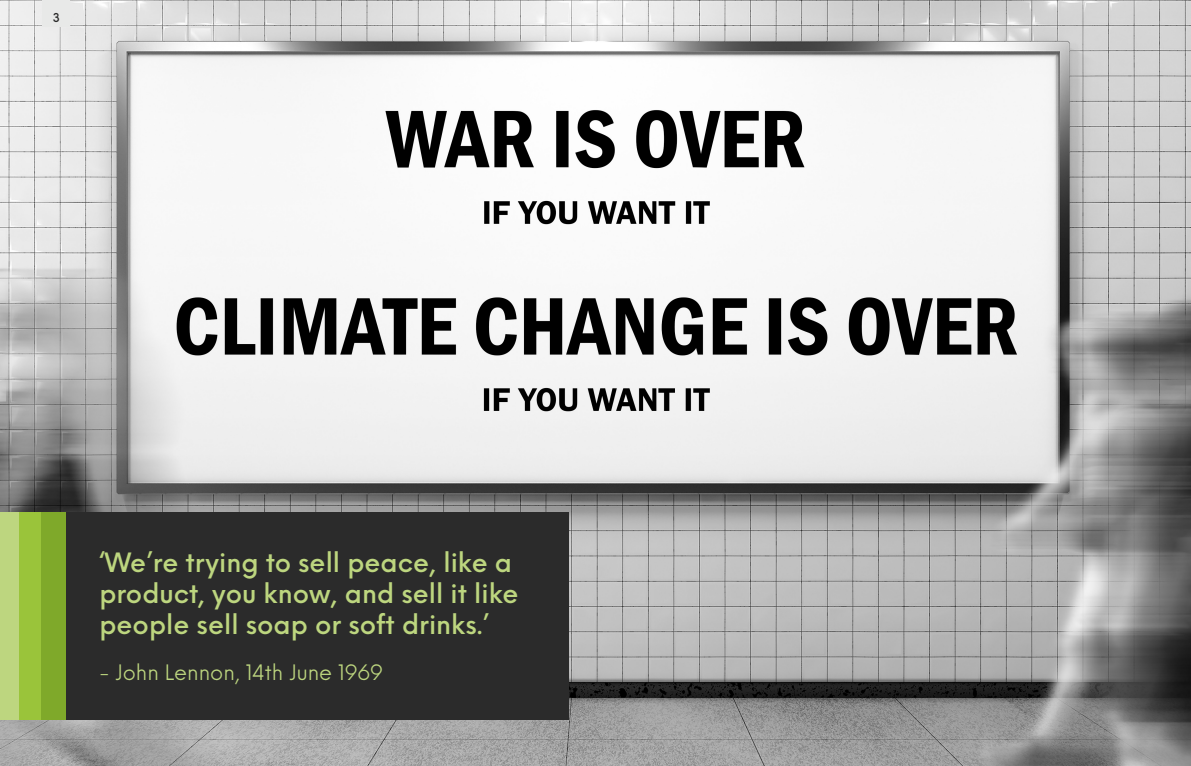
<style>
.page{position:relative;width:1191px;height:766px;background:#fff}
.page>*{position:absolute;margin:0;border:0;box-sizing:border-box;transform-origin:0 0}
.t1{font:500 26px/31.2px "Neue Einstellung";color:#bdd67f}
.t2{font:20.8px "Neue Einstellung";color:#bdd67f}
.t3{font:500 12px "Neue Einstellung";color:#2b2b2b}
</style>
<div class="page">
<img style="left:0;top:0;width:1191px;height:765px">
<div style="left:66px;top:512px;width:502px;height:208px;background:#2b2b2b"></div>
<div style="left:40px;top:512px;width:26px;height:208px;background:#7fa92a"></div>
<div style="left:16px;top:512px;width:25px;height:208px;background:#9ac43a"></div>
<div style="left:0;top:512px;width:19px;height:208px;background:#bdd67f"></div>
<div style="left:43px;top:0;width:27px;height:27px;background:#e8e9e8"></div>
<p class="t3" style="left:53px;top:9px;width:9px">3</p>
<p class="t1" style="left:99px;top:546px;width:421px">‘We’re trying to sell peace, like a product, you know, and sell it like people sell soap or soft drinks.’</p>
<p class="t2" style="left:99px;top:658px;width:285px">- John Lennon, 14th June 1969</p>
</div>
